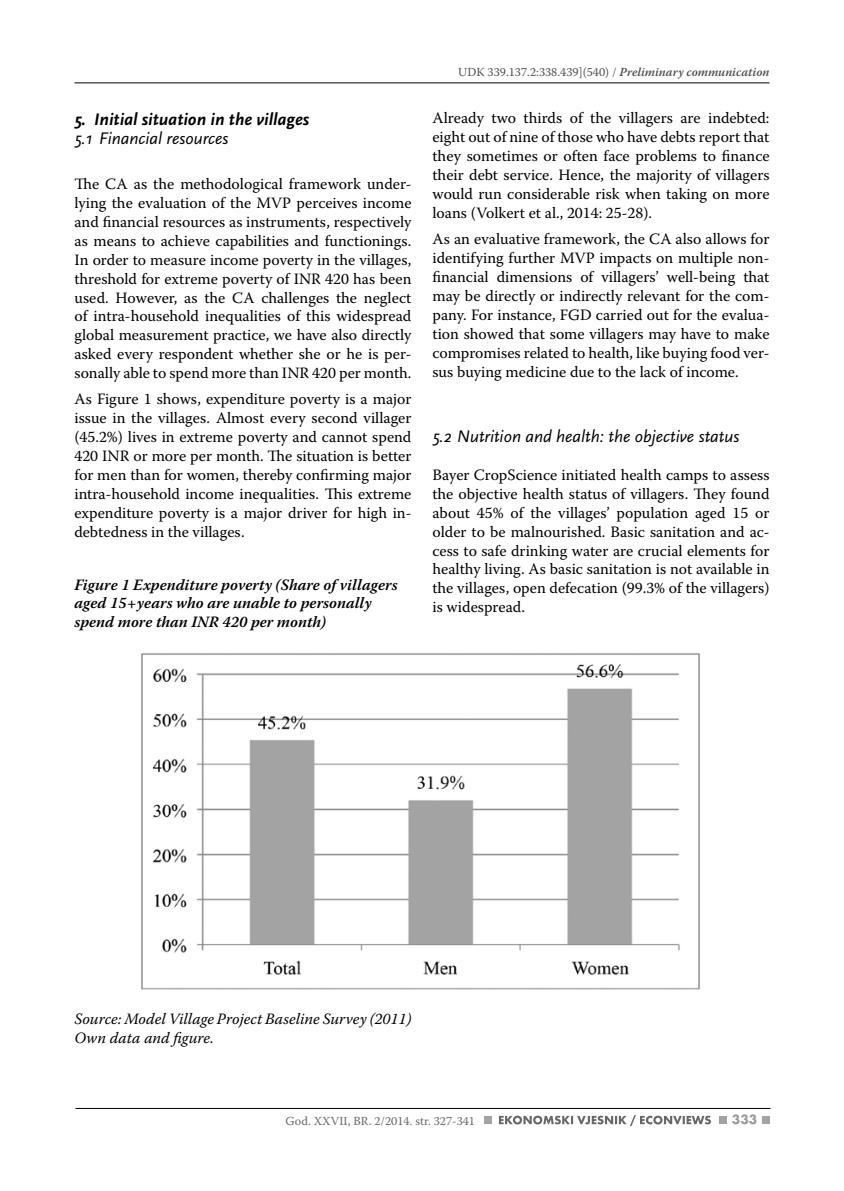
<style>
.page{position:relative;width:844px;height:1191px;background:#fff}
.page>*{position:absolute;margin:0;border:0;box-sizing:border-box;transform-origin:0 0}
.t1{font:italic 17.5px "Scala Sans Pro";color:#000}
.t2{font:italic 700 17.5px "Scala Sans Pro";color:#000}
.t3{font:15.75px/18.9px "Warnock Pro";color:#000;text-align:justify}
.t4{font:italic 600 15.75px/18.9px "Warnock Pro";color:#000}
.t5{font:italic 15.75px/18.9px "Warnock Pro";color:#000}
.t6{font:700 14px "Futura TOT";color:#9c9ca0}
.t7{font:12.25px "Warnock Pro";color:#504f53}
.t8{font:12.25px "Warnock Pro";color:#68676c}
.s1{font-weight:600;font-style:italic}
</style>
<div class="page">
<hr style="left:74px;top:83px;width:695px;height:1px;background:#000">
<hr style="left:75px;top:1108px;width:695px;height:1px;background:#000">
<div style="left:483px;top:1115px;width:8px;height:8px;background:#a3a3a7"></div>
<div style="left:718px;top:1115px;width:8px;height:8px;background:#a3a3a7"></div>
<div style="left:761px;top:1115px;width:8px;height:8px;background:#a3a3a7"></div>
<svg style="left:499px;top:1115px;width:211px;height:11px"></svg>
<img style="left:141px;top:653px;width:559px;height:337px">
<p class="t2" style="left:74px;top:108px;width:236px">5. Initial situation in the villages</p>
<p class="t1" style="left:74px;top:128px;width:155px">5.1 Financial resources</p>
<p class="t3" style="left:74px;top:174px;width:338px">The CA as the methodological framework under&shy;lying the evaluation of the MVP perceives income and financial resources as instruments, respectively as means to achieve capabilities and functionings.<br>In order to measure income poverty in the villages, threshold for extreme poverty of INR 420 has been used. However, as the CA challenges the neglect of intra-household inequalities of this widespread global measurement practice, we have also directly asked every respondent whether she or he is per&shy;sonally able to spend more than INR 420 per month.</p>
<p class="t3" style="left:74px;top:389px;width:338px">As Figure 1 shows, expenditure poverty is a major issue in the villages. Almost every second villager (45.2%) lives in extreme poverty and cannot spend 420 INR or more per month. The situation is better for men than for women, thereby confirming major intra-household income inequalities. This extreme expenditure poverty is a major driver for high in&shy;debtedness in the villages.</p>
<p class="t4" style="left:74px;top:574px;width:324px">Figure 1 Expenditure poverty (Share of villagers aged 15+years who are unable to personally spend more than INR 420 per month)</p>
<p class="t7" style="left:458px;top:65px;width:312px">UDK 339.137.2:338.439](540) / <span class="s1">Preliminary communication</span></p>
<p class="t3" style="left:432px;top:108px;width:338px">Already two thirds of the villagers are indebted: eight out of nine of those who have debts report that they sometimes or often face problems to finance their debt service. Hence, the majority of villagers would run considerable risk when taking on more loans (Volkert et al., 2014: 25-28).</p>
<p class="t3" style="left:432px;top:229px;width:338px">As an evaluative framework, the CA also allows for identifying further MVP impacts on multiple non&shy;financial dimensions of villagers’ well-being that may be directly or indirectly relevant for the com&shy;pany. For instance, FGD carried out for the evalua&shy;tion showed that some villagers may have to make compromises related to health, like buying food ver&shy;sus buying medicine due to the lack of income.</p>
<p class="t1" style="left:432px;top:426px;width:308px">5.2 Nutrition and health: the objective status</p>
<p class="t3" style="left:432px;top:465px;width:338px">Bayer CropScience initiated health camps to assess the objective health status of villagers. They found about 45% of the villages’ population aged 15 or older to be malnourished. Basic sanitation and ac&shy;cess to safe drinking water are crucial elements for healthy living. As basic sanitation is not available in the villages, open defecation (99.3% of the villagers) is widespread.</p>
<p class="t5" style="left:74px;top:1009px;width:338px">Source: Model Village Project Baseline Survey (2011)<br>Own data and figure.</p>
<p class="t8" style="left:285px;top:1113px;width:191px">God. XXVII, BR. 2/2014. str. 327-341</p>
<p class="t6" style="left:731px;top:1111px;width:27px">333</p>
</div>
